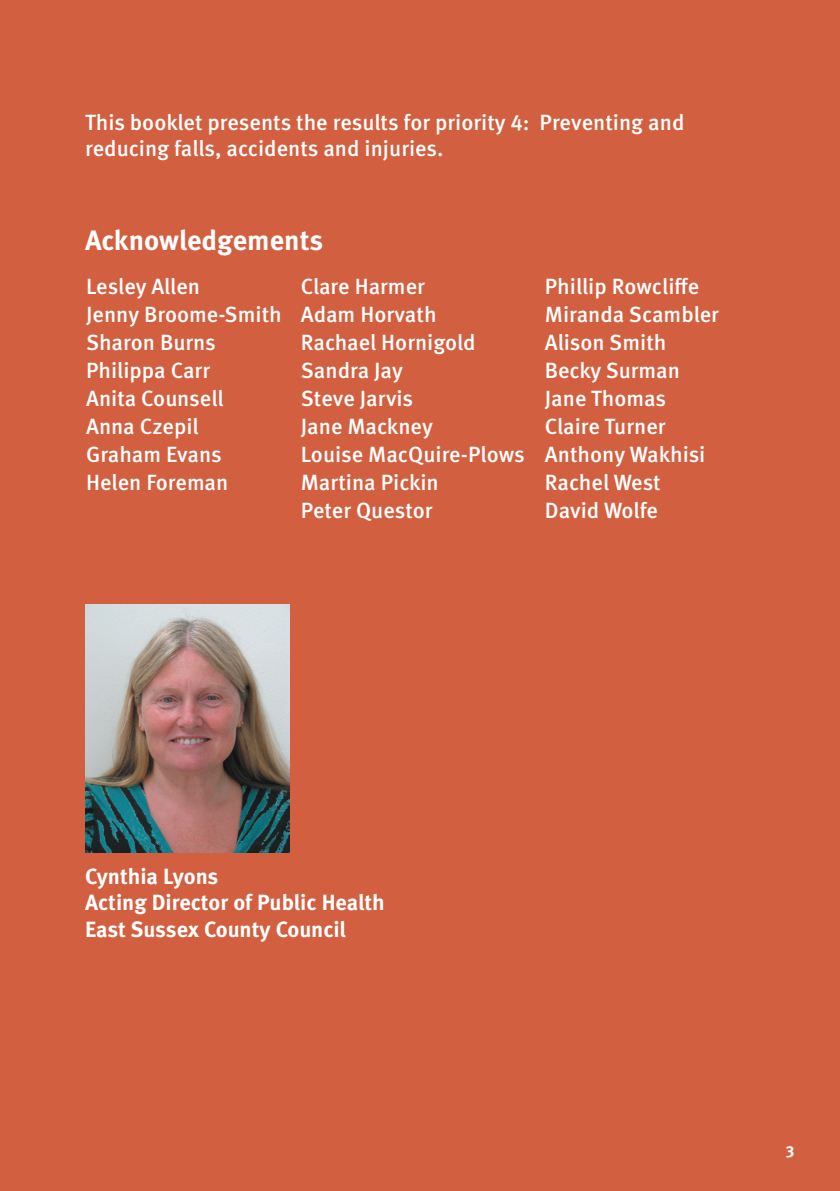
<style>
.page{position:relative;width:840px;height:1191px;background:#fff}
.page>*{position:absolute;margin:0;border:0;box-sizing:border-box;transform-origin:0 0}
.t1{font:700 28px "Meta Pro";color:#fff}
.t2{font:500 22px/26.4px "Meta Pro";color:#fff}
.t3{font:700 22px/26.4px "Meta Pro";letter-spacing:-.005em;color:#fff}
.t4{font:700 16px "Meta Pro";color:#fff}
</style>
<div class="page">
<div style="left:0;top:0;width:839px;height:1191px;background:#d26040"></div>
<img style="left:85px;top:604px;width:204px;height:248px">
<p class="t2" style="left:85px;top:109px;width:600px">This booklet presents the results for priority 4: Preventing and reducing falls, accidents and injuries.</p>
<p class="t1" style="left:85px;top:223px;width:239px">Acknowledgements</p>
<p class="t2" style="left:86px;top:274px;width:115px">Lesley Allen</p>
<p class="t2" style="left:300px;top:274px;width:126px">Clare Harmer</p>
<p class="t2" style="left:544px;top:274px;width:156px">Phillip Rowcliffe</p>
<p class="t2" style="left:86px;top:302px;width:352px">Jenny Broome-Smith Adam Horvath</p>
<p class="t2" style="left:544px;top:302px;width:175px">Miranda Scambler</p>
<p class="t2" style="left:86px;top:330px;width:131px">Sharon Burns</p>
<p class="t2" style="left:300px;top:330px;width:176px">Rachael Hornigold</p>
<p class="t2" style="left:544px;top:330px;width:123px">Alison Smith</p>
<p class="t2" style="left:86px;top:358px;width:125px">Philippa Carr</p>
<p class="t2" style="left:300px;top:358px;width:104px">Sandra Jay</p>
<p class="t2" style="left:544px;top:358px;width:137px">Becky Surman</p>
<p class="t2" style="left:86px;top:386px;width:139px">Anita Counsell</p>
<p class="t2" style="left:300px;top:386px;width:114px">Steve Jarvis</p>
<p class="t2" style="left:544px;top:386px;width:123px">Jane Thomas</p>
<p class="t2" style="left:86px;top:413px;width:114px">Anna Czepil</p>
<p class="t2" style="left:300px;top:413px;width:134px">Jane Mackney</p>
<p class="t2" style="left:544px;top:413px;width:122px">Claire Turner</p>
<p class="t2" style="left:86px;top:441px;width:137px">Graham Evans</p>
<p class="t2" style="left:300px;top:441px;width:406px">Louise MacQuire-Plows Anthony Wakhisi</p>
<p class="t2" style="left:86px;top:469px;width:144px">Helen Foreman</p>
<p class="t2" style="left:300px;top:469px;width:139px">Martina Pickin</p>
<p class="t2" style="left:544px;top:469px;width:117px">Rachel West</p>
<p class="t2" style="left:300px;top:497px;width:133px">Peter Questor</p>
<p class="t2" style="left:544px;top:497px;width:115px">David Wolfe</p>
<p class="t3" style="left:85px;top:863px;width:301px">Cynthia Lyons<br>Acting Director of Public Health<br>East Sussex County Council</p>
<p class="t4" style="left:785px;top:1141px;width:10px">3</p>
</div>
